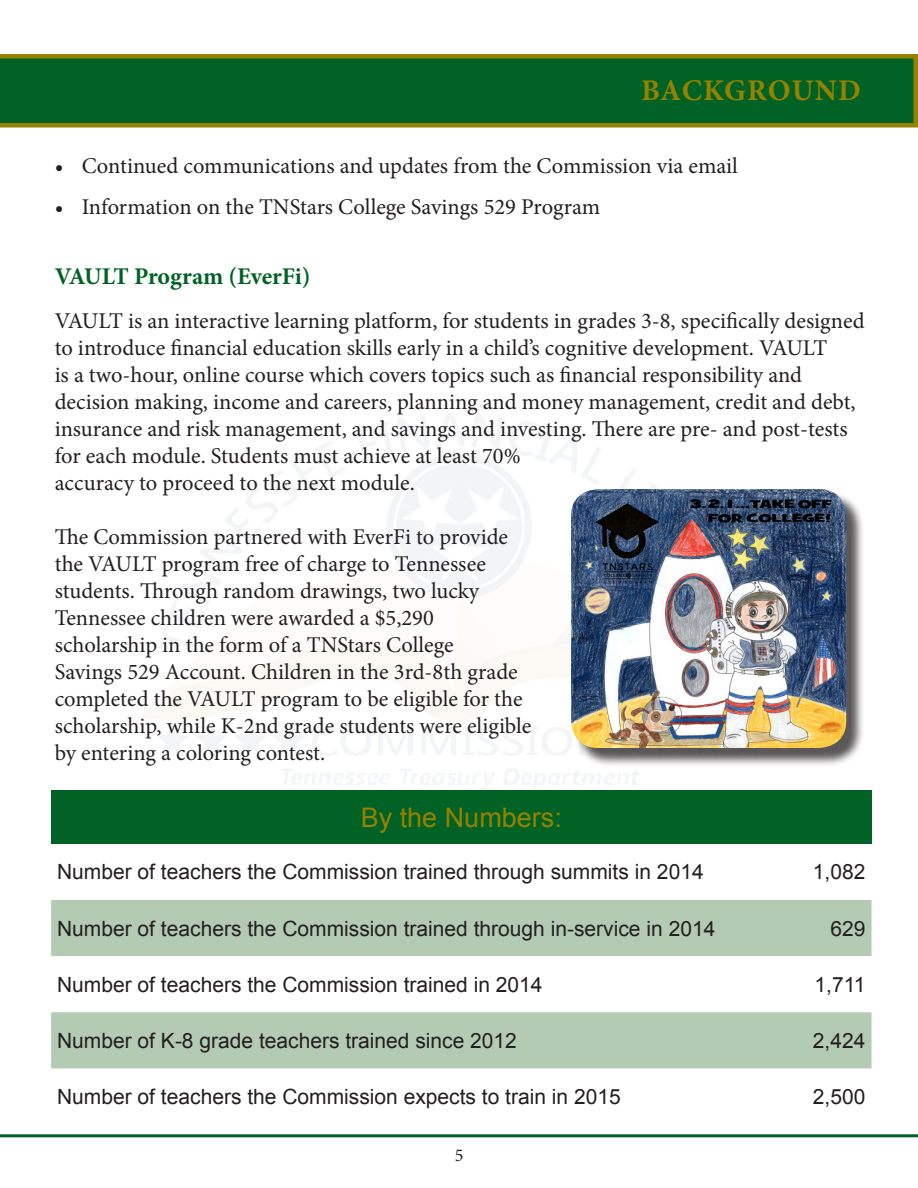
<style>
.page{position:relative;width:918px;height:1188px;background:#fff}
.page>*{position:absolute;margin:0;border:0;box-sizing:border-box;transform-origin:0 0}
.t1{font:700 30px "Minion Pro";letter-spacing:.03em;color:#968100}
.t2{font:27px "Arial";color:#968100}
.t3{font:700 24px "Minion Pro";letter-spacing:-.005em;color:#006224}
.t4{font:22.5px/27px "Minion Pro";color:#231f20}
.t5{font:21px "Arial";color:#231f20}
.t6{font:18px "Minion Pro";color:#231f20}
</style>
<div class="page">
<svg style="left:0;top:54px;width:918px;height:74px;background:#146620"></svg>
<hr style="left:0;top:1134px;width:918px;height:3px;background:#006224">
<div style="left:51px;top:790px;width:821px;height:54px;background:#006224"></div>
<svg style="left:51px;top:900px;width:821px;height:168px;fill:#b3cab3"></svg>
<div style="left:573px;top:491px;width:292px;height:276px;background:#231f20;opacity:.75"></div>
<img style="left:571px;top:489px;width:275px;height:259px">
<p class="t1" style="left:641px;top:69px;width:221px">BACKGROUND</p>
<p class="t4" style="left:55px;top:152px;width:685px">• Continued communications and updates from the Commission via email</p>
<p class="t4" style="left:55px;top:194px;width:547px">• Information on the TNStars College Savings 529 Program</p>
<p class="t3" style="left:55px;top:260px;width:257px">VAULT Program (EverFi)</p>
<p class="t4" style="left:55px;top:307px;width:812px">VAULT is an interactive learning platform, for students in grades 3-8, specifically designed to introduce financial education skills early in a child’s cognitive development. VAULT<br>is a two-hour, online course which covers topics such as financial responsibility and decision making, income and careers, planning and money management, credit and debt, insurance and risk management, and savings and investing. There are pre- and post-tests for each module. Students must achieve at least 70%<br>accuracy to proceed to the next module.</p>
<p class="t4" style="left:55px;top:523px;width:478px">The Commission partnered with EverFi to provide the VAULT program free of charge to Tennessee students. Through random drawings, two lucky Tennessee children were awarded a $5,290 scholarship in the form of a TNStars College<br>Savings 529 Account. Children in the 3rd-8th grade completed the VAULT program to be eligible for the scholarship, while K-2nd grade students were eligible by entering a coloring contest.</p>
<p class="t2" style="left:361px;top:799px;width:203px">By the Numbers:</p>
<p class="t5" style="left:57px;top:858px;width:648px">Number of teachers the Commission trained through summits in 2014</p>
<p class="t5" style="left:813px;top:858px;width:54px">1,082</p>
<p class="t5" style="left:57px;top:915px;width:660px">Number of teachers the Commission trained through in-service in 2014</p>
<p class="t5" style="left:830px;top:915px;width:37px">629</p>
<p class="t5" style="left:57px;top:971px;width:487px">Number of teachers the Commission trained in 2014</p>
<p class="t5" style="left:815px;top:971px;width:52px">1,711</p>
<p class="t5" style="left:57px;top:1027px;width:461px">Number of K-8 grade teachers trained since 2012</p>
<p class="t5" style="left:813px;top:1027px;width:54px">2,424</p>
<p class="t5" style="left:57px;top:1083px;width:565px">Number of teachers the Commission expects to train in 2015</p>
<p class="t5" style="left:813px;top:1083px;width:54px">2,500</p>
<p class="t6" style="left:455px;top:1144px;width:10px">5</p>
</div>
